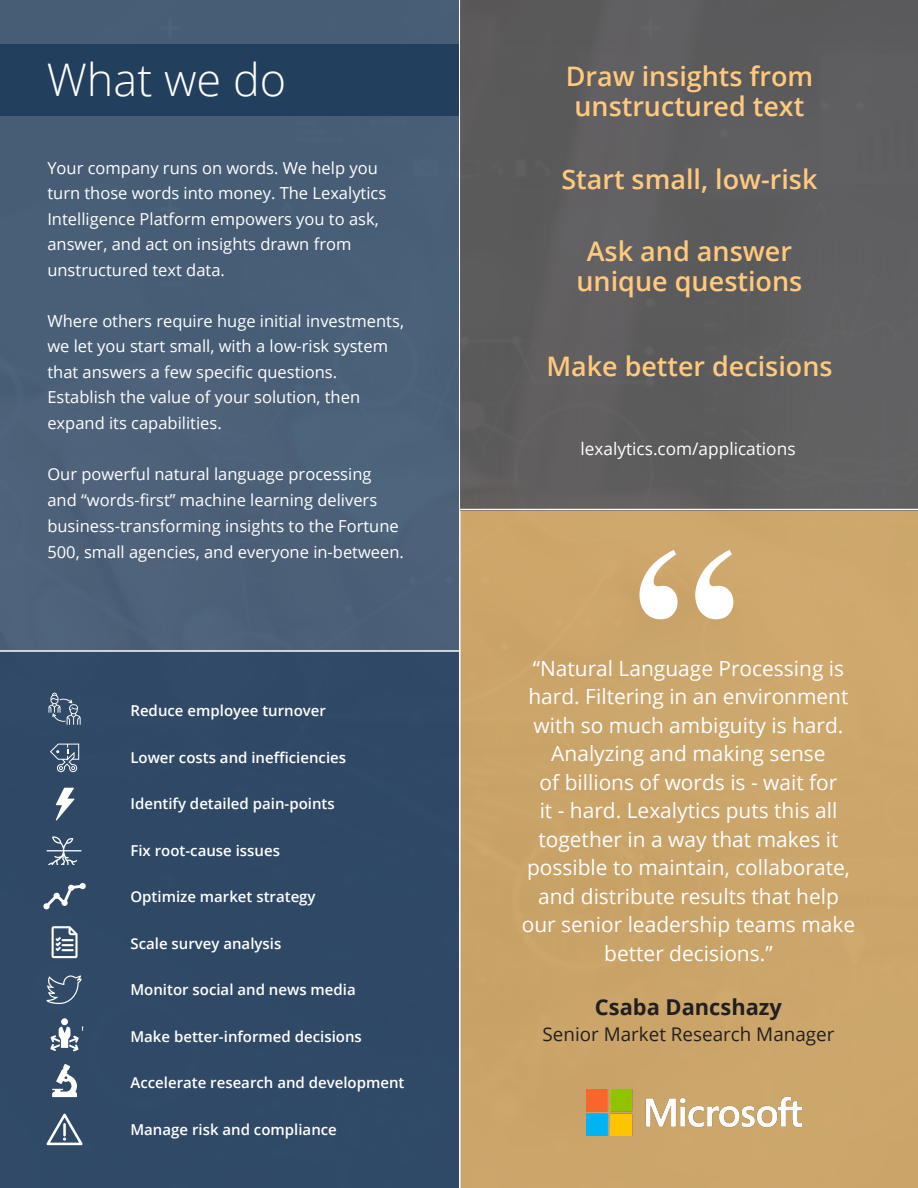
<style>
.page{position:relative;width:918px;height:1188px;background:#fff}
.page>*{position:absolute;margin:0;border:0;box-sizing:border-box;transform-origin:0 0}
.t1{font:700 206.85px "Times";color:#fff}
.t2{font:300 45px "Open Sans";color:#fff}
.t3{font:600 27px/30px "Open Sans";color:#ffc97e;text-align:center}
.t4{font:600 26.85px/30px "Open Sans";color:#ffc97e;text-align:center}
.t5{font:700 21.9px "Open Sans";color:#231f20}
.t6{font:20.85px/28.5px "Open Sans";color:#fff;text-align:center}
.t7{font:18.9px "Open Sans";color:#231f20}
.t8{font:17.25px "Open Sans";color:#fff}
.t9{font:16.5px/25.5px "Open Sans";color:#fff}
.t10{font:600 15px "Open Sans";color:#fff}
</style>
<div class="page">
<div style="left:0;top:0;width:459px;height:1188px;background:#495f77"></div>
<div style="left:0;top:44px;width:459px;height:72px;background:#233f5e"></div>
<div style="left:459px;top:510px;width:459px;height:678px;background:#cba56b"></div>
<hr style="left:459px;top:0;width:1px;height:1188px;background:#fff">
<img style="left:586px;top:1090px;width:215px;height:46px">
<div style="left:460px;top:0;width:458px;height:510px;background:#5e5d5e"></div>
<div style="left:0;top:650px;width:458px;height:538px;background:#2f4966"></div>
<hr style="left:460px;top:509px;width:458px;height:1px;background:#fff">
<hr style="left:0;top:650px;width:461px;height:2px;background:#fff">
<svg style="left:48px;top:693px;width:33px;height:32px"></svg>
<svg style="left:52px;top:926px;width:26px;height:32px"></svg>
<svg style="left:43px;top:883px;width:43px;height:26px"></svg>
<svg style="left:47px;top:975px;width:35px;height:29px"></svg>
<div style="left:61px;top:1018px;width:7px;height:7px;background:#fff;border-radius:50%"></div>
<svg style="left:50px;top:1027px;width:33px;height:24px"></svg>
<svg style="left:52px;top:1064px;width:25px;height:33px"></svg>
<svg style="left:47px;top:1114px;width:36px;height:31px"></svg>
<svg style="left:47px;top:836px;width:35px;height:29px"></svg>
<svg style="left:56px;top:788px;width:18px;height:33px"></svg>
<svg style="left:50px;top:744px;width:29px;height:29px"></svg>
<p class="t2" style="left:47px;top:49px;width:241px">What we do</p>
<p class="t9" style="left:47px;top:155px;width:340px">Your company runs on words. We help you turn those words into money. The Lexalytics Intelligence Platform empowers you to ask, answer, and act on insights drawn from unstructured text data.</p>
<p class="t9" style="left:47px;top:308px;width:358px">Where others require huge initial investments, we let you start small, with a low-risk system that answers a few specific questions.<br>Establish the value of your solution, then expand its capabilities.</p>
<p class="t9" style="left:47px;top:460px;width:358px;line-height:26px">Our powerful natural language processing and “words-first” machine learning delivers business-transforming insights to the Fortune 500, small agencies, and everyone in-between.</p>
<p class="t10" style="left:130px;top:700px;width:197px">Reduce employee turnover</p>
<p class="t10" style="left:130px;top:747px;width:217px">Lower costs and inefficiencies</p>
<p class="t10" style="left:130px;top:793px;width:206px">Identify detailed pain-points</p>
<p class="t10" style="left:130px;top:840px;width:151px">Fix root-cause issues</p>
<p class="t10" style="left:130px;top:886px;width:187px">Optimize market strategy</p>
<p class="t10" style="left:130px;top:933px;width:152px">Scale survey analysis</p>
<p class="t10" style="left:130px;top:979px;width:227px">Monitor social and news media</p>
<p class="t10" style="left:130px;top:1026px;width:233px">Make better-informed decisions</p>
<p class="t10" style="left:130px;top:1072px;width:276px">Accelerate research and development</p>
<p class="t10" style="left:130px;top:1119px;width:208px">Manage risk and compliance</p>
<p class="t4" style="left:566px;top:60px;width:249px">Draw insights from unstructured text</p>
<p class="t4" style="left:561px;top:163px;width:257px">Start small, low-risk</p>
<p class="t3" style="left:577px;top:236px;width:227px">Ask and answer unique questions</p>
<p class="t4" style="left:546px;top:351px;width:288px">Make better decisions</p>
<p class="t8" style="left:580px;top:437px;width:217px">lexalytics.com/applications</p>
<p class="t1" style="left:633px;top:425px;width:105px">“</p>
<p class="t6" style="left:522px;top:653px;width:335px">“Natural Language Processing is hard. Filtering in an environment with so much ambiguity is hard.<br>Analyzing and making sense<br>of billions of words is - wait for<br>it - hard. Lexalytics puts this all together in a way that makes it possible to maintain, collaborate, and distribute results that help our senior leadership teams make better decisions.”</p>
<p class="t5" style="left:595px;top:992px;width:189px">Csaba Dancshazy</p>
<p class="t7" style="left:543px;top:1022px;width:293px">Senior Market Research Manager</p>
</div>
